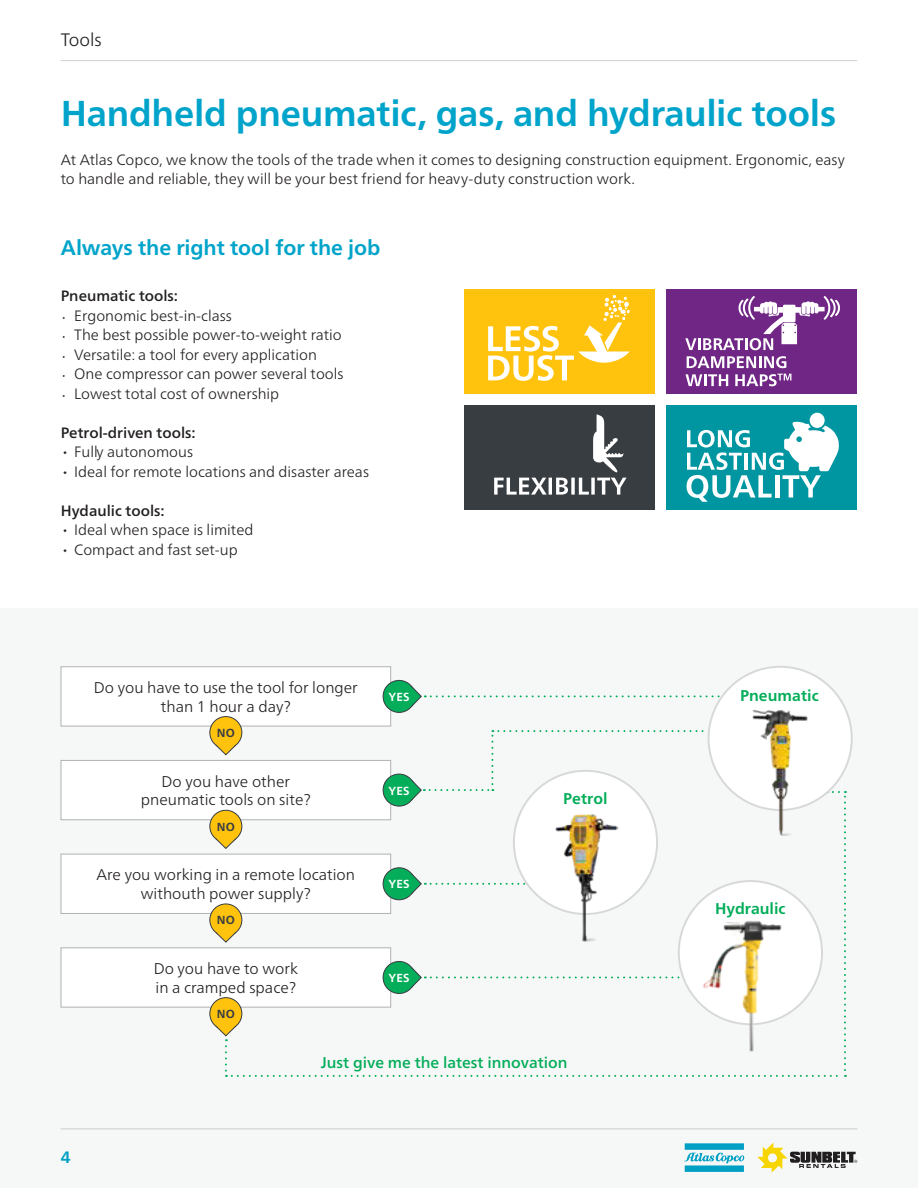
<style>
.page{position:relative;width:918px;height:1188px;background:#fff}
.page>*{position:absolute;margin:0;border:0;box-sizing:border-box;transform-origin:0 0}
.t1{font:700 36px "Neue Frutiger World";letter-spacing:-.005em;color:#00a4ca}
.t2{font:700 21px "Neue Frutiger World";letter-spacing:-.005em;color:#00a4ca}
.t3{font:300 18px "Neue Frutiger World";letter-spacing:-.005em;color:#231f20}
.t4{font:700 16.5px "Neue Frutiger World";color:#00a4ca}
.t5{font:300 15.6px/18.8px "Neue Frutiger World";color:#231f20;text-align:center}
.t6{font:500 15.6px "Neue Frutiger World";color:#03ad59}
.t7{font:700 15.6px "Neue Frutiger World";letter-spacing:.005em;color:#03ad59}
.t8{font:300 15px/19.5px "Neue Frutiger World";color:#231f20}
.t9{font:700 11.7px "Neue Frutiger World";letter-spacing:.02em;color:#fff}
.t10{font:700 11.7px "Neue Frutiger World";letter-spacing:.02em;color:#383d42}
.s1{font-weight:500}
.s2{font-weight:700;font-size:10.5px}
.s3{font-weight:700}
</style>
<div class="page">
<hr style="left:61px;top:60px;width:796px;height:1px;background:#d1d2d4">
<div style="left:0;top:608px;width:918px;height:580px;background:#f6f8f8"></div>
<div style="left:465px;top:405px;width:190px;height:104px;background:#383d42"></div>
<svg style="left:494px;top:414px;width:133px;height:81px"></svg>
<div style="left:465px;top:289px;width:190px;height:105px;background:#ffc20d"></div>
<svg style="left:488px;top:295px;width:142px;height:86px"></svg>
<div style="left:666px;top:289px;width:191px;height:105px;background:#702685"></div>
<svg style="left:687px;top:356px;width:99px;height:12px"></svg>
<svg style="left:686px;top:374px;width:42px;height:12px"></svg>
<svg style="left:735px;top:374px;width:56px;height:12px"></svg>
<svg style="left:685px;top:296px;width:155px;height:54px"></svg>
<div style="left:666px;top:405px;width:191px;height:104px;background:#0096a1"></div>
<div style="left:810px;top:413px;width:15px;height:15px;background:#fff;border-radius:50%"></div>
<svg style="left:687px;top:422px;width:152px;height:80px"></svg>
<div style="left:61px;top:854px;width:330px;height:59px;background:#fff"></div>
<div style="left:61px;top:854px;width:330px;height:60px;border:1px solid #afb1b4"></div>
<div style="left:61px;top:667px;width:330px;height:59px;background:#fff"></div>
<div style="left:61px;top:666px;width:330px;height:60px;border:1px solid #afb1b4"></div>
<div style="left:61px;top:760px;width:330px;height:60px;background:#fff"></div>
<div style="left:61px;top:760px;width:330px;height:60px;border:1px solid #afb1b4"></div>
<div style="left:61px;top:948px;width:330px;height:59px;background:#fff"></div>
<div style="left:61px;top:948px;width:330px;height:59px;border:1px solid #afb1b4"></div>
<div style="left:210px;top:717px;width:32px;height:32px;background:#ffc20d;border-radius:50%"></div>
<div style="left:209px;top:716px;width:33px;height:33px;border:1px solid #383d42;border-radius:50%"></div>
<svg style="left:210px;top:810px;width:32px;height:32px"></svg>
<div style="left:209px;top:810px;width:33px;height:33px;border:1px solid #383d42;border-radius:50%"></div>
<svg style="left:210px;top:998px;width:32px;height:32px"></svg>
<div style="left:209px;top:997px;width:33px;height:33px;border:1px solid #383d42;border-radius:50%"></div>
<svg style="left:210px;top:904px;width:32px;height:32px"></svg>
<div style="left:209px;top:903px;width:33px;height:33px;border:1px solid #383d42;border-radius:50%"></div>
<div style="left:383px;top:680px;width:32px;height:32px;background:#03ad59;border-radius:50%"></div>
<div style="left:383px;top:680px;width:33px;height:33px;border:1px solid #383d42;border-radius:50%"></div>
<svg style="left:410px;top:685px;width:314px;height:23px"></svg>
<svg style="left:215px;top:730px;width:631px;height:347px"></svg>
<div style="left:709px;top:667px;width:143px;height:143px;background:#fff;border-radius:50%"></div>
<img style="left:747px;top:710px;width:66px;height:134px">
<div style="left:514px;top:771px;width:143px;height:143px;background:#fff;border-radius:50%"></div>
<img style="left:552px;top:814px;width:67px;height:129px">
<div style="left:679px;top:881px;width:143px;height:143px;background:#fff;border-radius:50%"></div>
<img style="left:703px;top:921px;width:83px;height:132px">
<p class="t3" style="left:61px;top:26px;width:42px">Tools</p>
<p class="t1" style="left:61px;top:81px;width:777px">Handheld pneumatic, gas, and hydraulic tools</p>
<p class="t8" style="left:61px;top:150px;width:786px">At Atlas Copco, we know the tools of the trade when it comes to designing construction equipment. Ergonomic, easy to handle and reliable, they will be your best friend for heavy-duty construction work.</p>
<p class="t2" style="left:61px;top:229px;width:321px">Always the right tool for the job</p>
<p class="t8" style="left:61px;top:286px;width:284px"><span class="s1">Pneumatic tools:<br></span><span class="s2">٠</span> Ergonomic best-in-class<br><span class="s2">٠</span> The best possible power-to-weight ratio <span class="s2">٠</span> Versatile: a tool for every application<br><span class="s2">٠</span> One compressor can power several tools <span class="s2">٠</span> Lowest total cost of ownership</p>
<p class="t8" style="left:61px;top:423px;width:310px"><span class="s1">Petrol-driven tools:<br></span><span class="s3">٠</span> Fully autonomous<br><span class="s3">٠</span> Ideal for remote locations and disaster areas</p>
<p class="t8" style="left:61px;top:501px;width:194px"><span class="s1">Hydaulic tools:<br></span><span class="s3">٠</span> Ideal when space is limited<br><span class="s3">٠</span> Compact and fast set-up</p>
<p class="t5" style="left:94px;top:678px;width:265px">Do you have to use the tool for longer</p>
<p class="t5" style="left:161px;top:697px;width:131px">than 1 hour a day?</p>
<p class="t10" style="left:217px;top:723px;width:20px">NO</p>
<p class="t5" style="left:162px;top:772px;width:130px">Do you have other</p>
<p class="t5" style="left:141px;top:791px;width:172px">pneumatic tools on site?</p>
<p class="t10" style="left:217px;top:816px;width:20px">NO</p>
<p class="t5" style="left:97px;top:866px;width:260px">Are you working in a remote location withouth power supply?</p>
<p class="t10" style="left:217px;top:910px;width:20px">NO</p>
<p class="t5" style="left:154px;top:959px;width:146px">Do you have to work</p>
<p class="t5" style="left:156px;top:978px;width:142px">in a cramped space?</p>
<p class="t10" style="left:217px;top:1004px;width:20px">NO</p>
<p class="t9" style="left:389px;top:687px;width:23px">YES</p>
<p class="t9" style="left:389px;top:780px;width:23px">YES</p>
<p class="t9" style="left:389px;top:874px;width:23px">YES</p>
<p class="t9" style="left:389px;top:968px;width:23px">YES</p>
<p class="t7" style="left:563px;top:784px;width:46px">Petrol</p>
<p class="t4" style="left:61px;top:1142px;width:11px">4</p>
<p class="t6" style="left:321px;top:1049px;width:248px">Just give me the latest innovation</p>
<p class="t7" style="left:740px;top:682px;width:80px">Pneumatic</p>
<p class="t7" style="left:715px;top:895px;width:72px">Hydraulic</p>
</div>
